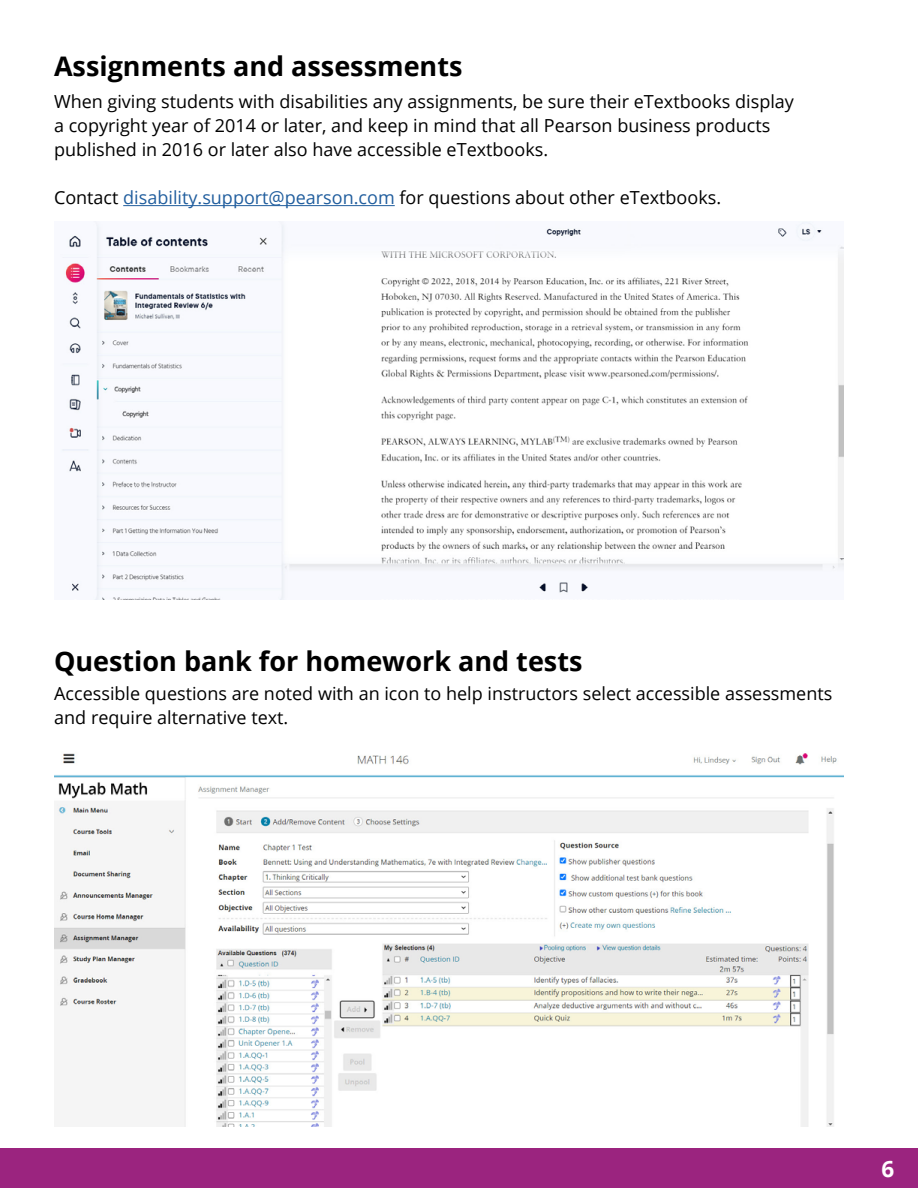
<style>
.page{position:relative;width:918px;height:1188px;background:#fff}
.page>*{position:absolute;margin:0;border:0;box-sizing:border-box;transform-origin:0 0}
.t1{font:700 27px "Open Sans";color:#000}
.t2{font:700 22.5px "Open Sans";color:#fff}
.t3{font:18px/24px "Open Sans";color:#000}
.s1{color:#215e9e}
</style>
<div class="page">
<hr style="left:123px;top:205px;width:272px;height:1px;background:#215e9e">
<img style="left:61px;top:221px;width:782px;height:378px">
<img style="left:54px;top:753px;width:789px;height:373px">
<div style="left:0;top:1148px;width:918px;height:40px;background:#9b247f"></div>
<h1 class="t1" style="left:54px;top:48px;width:410px">Assignments and assessments</h1>
<p class="t3" style="left:54px;top:89px;width:742px">When giving students with disabilities any assignments, be sure their eTextbooks display a copyright year of 2014 or later, and keep in mind that all Pearson business products published in 2016 or later also have accessible eTextbooks.</p>
<p class="t3" style="left:54px;top:185px;width:669px">Contact <span class="s1">disability.support@pearson.com</span> for questions about other eTextbooks.</p>
<h1 class="t1" style="left:54px;top:642px;width:530px">Question bank for homework and tests</h1>
<p class="t3" style="left:54px;top:681px;width:780px">Accessible questions are noted with an icon to help instructors select accessible assessments and require alternative text.</p>
<p class="t2" style="left:882px;top:1153px;width:14px">6</p>
</div>
